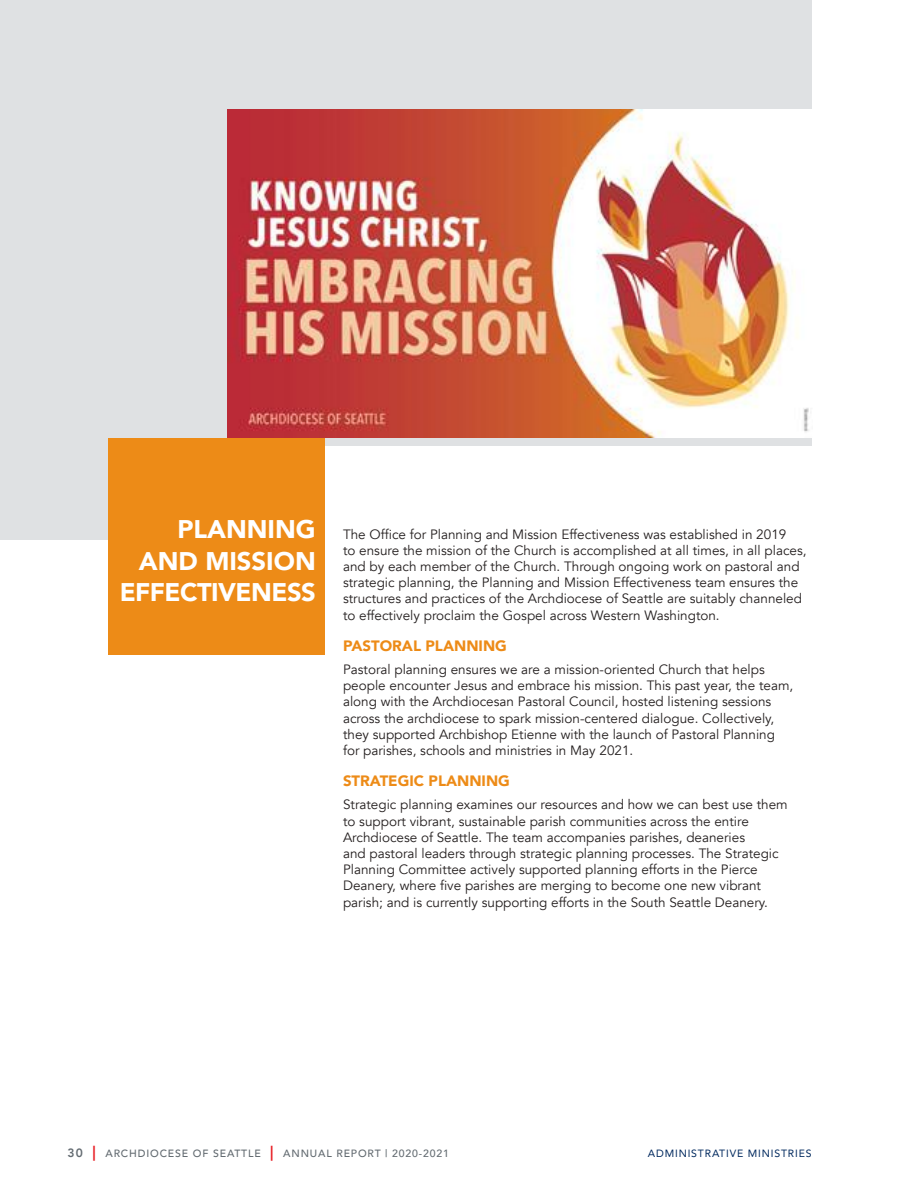
<style>
.page{position:relative;width:918px;height:1188px;background:#fff}
.page>*{position:absolute;margin:0;border:0;box-sizing:border-box;transform-origin:0 0}
.t1{font:900 25.5px/31.5px "Avenir";color:#fff;text-align:right}
.t2{font:900 15px "Avenir";color:#ed8b17}
.t3{font:13.5px/16.2px "Avenir";color:#241f1f}
.t4{font:500 10.5px "Avenir";letter-spacing:.08em;color:#636b71}
.t5{font:10.5px "Avenir";letter-spacing:.08em;color:#00295e}
.s1{font-weight:800;font-size:12px}
.s2{font-weight:800;font-size:15px;color:#e71c22}
</style>
<div class="page">
<div style="left:0;top:0;width:811px;height:446px;background:#dfe1e3"></div>
<div style="left:0;top:0;width:226px;height:540px;background:#dfe1e3"></div>
<img style="left:228px;top:109px;width:583px;height:329px">
<div style="left:108px;top:438px;width:217px;height:217px;background:#ed8b17"></div>
<h1 class="t1" style="left:120px;top:513px;width:198px">PLANNING<br>AND MISSION<br>EFFECTIVENESS</h1>
<p class="t3" style="left:343px;top:526px;width:465px">The Office for Planning and Mission Effectiveness was established in 2019<br>to ensure the mission of the Church is accomplished at all times, in all places, and by each member of the Church. Through ongoing work on pastoral and strategic planning, the Planning and Mission Effectiveness team ensures the structures and practices of the Archdiocese of Seattle are suitably channeled to effectively proclaim the Gospel across Western Washington.</p>
<p class="t2" style="left:343px;top:633px;width:165px">PASTORAL PLANNING</p>
<p class="t3" style="left:343px;top:661px;width:452px">Pastoral planning ensures we are a mission-oriented Church that helps people encounter Jesus and embrace his mission. This past year, the team, along with the Archdiocesan Pastoral Council, hosted listening sessions across the archdiocese to spark mission-centered dialogue. Collectively, they supported Archbishop Etienne with the launch of Pastoral Planning for parishes, schools and ministries in May 2021.</p>
<p class="t2" style="left:343px;top:768px;width:168px">STRATEGIC PLANNING</p>
<p class="t3" style="left:343px;top:797px;width:446px">Strategic planning examines our resources and how we can best use them to support vibrant, sustainable parish communities across the entire Archdiocese of Seattle. The team accompanies parishes, deaneries<br>and pastoral leaders through strategic planning processes. The Strategic Planning Committee actively supported planning efforts in the Pierce Deanery, where five parishes are merging to become one new vibrant parish; and is currently supporting efforts in the South Seattle Deanery.</p>
<p class="t4" style="left:68px;top:1144px;width:383px"><span class="s1">30</span> <span class="s2">|</span> ARCHDIOCESE OF SEATTLE <span class="s2">|</span> ANNUAL REPORT | 2020-2021</p>
<p class="t5" style="left:648px;top:1145px;width:165px">ADMINISTRATIVE MINISTRIES</p>
</div>
